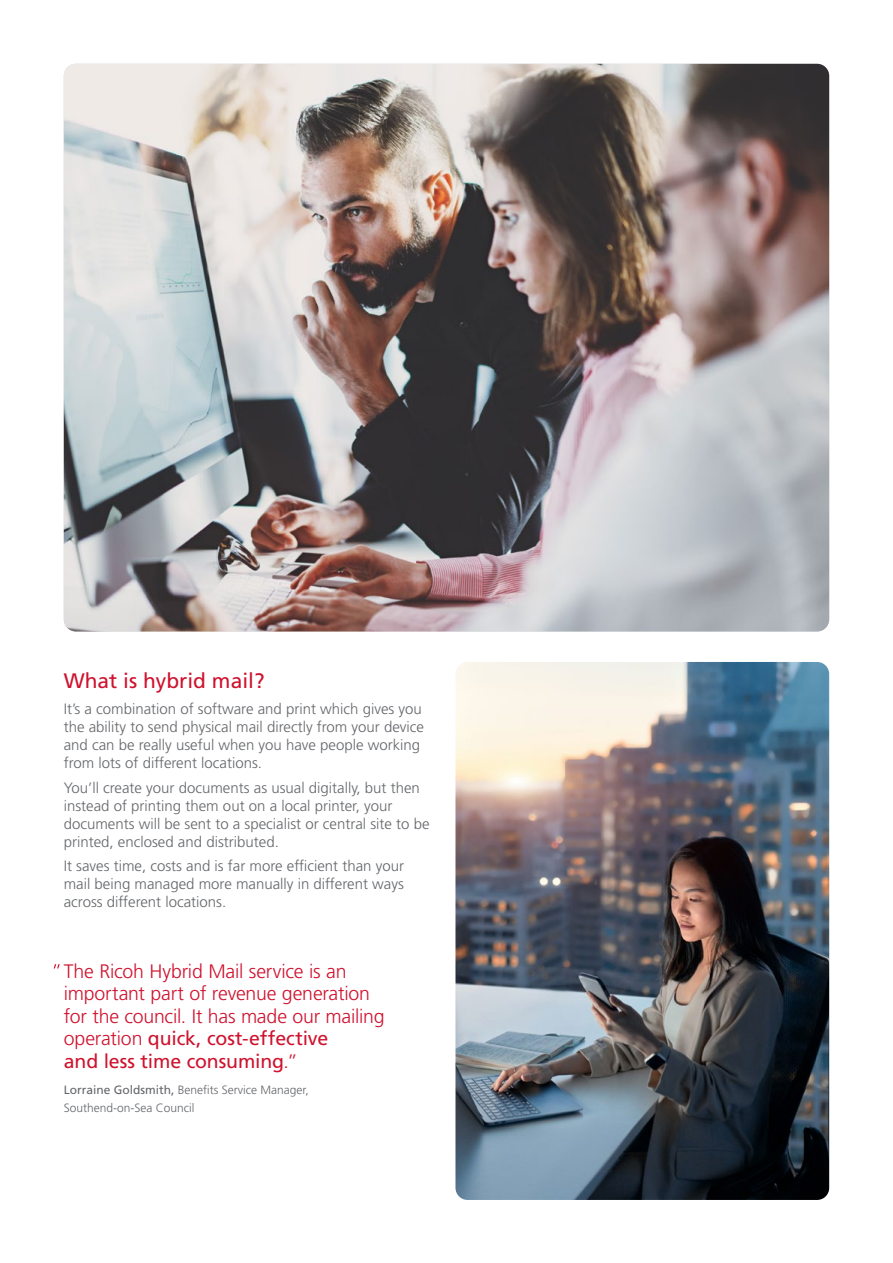
<style>
.page{position:relative;width:893px;height:1263px;background:#fff}
.page>*{position:absolute;margin:0;border:0;box-sizing:border-box;transform-origin:0 0}
.H2_Heading_18pt_light_RED{font:21px "Frutiger LT Std";color:#cf122e}
.QUOTE_Text{font:300 19.5px/22.5px "Frutiger LT Std";letter-spacing:-.01em;color:#cf122e}
.BODY_BLK{font:300 15px/18px "Frutiger LT Std";color:#64666a}
.H2_Heading_18pt_light_RED-2{font:300 12px/18px "Frutiger LT Std";color:#64666a}
.s1{font-weight:400}
</style>
<div class="page">
<img style="left:64px;top:64px;width:765px;height:567px">
<img style="left:455px;top:662px;width:374px;height:538px">
<svg style="left:54px;top:964px;width:6px;height:4px"></svg>
<p class="H2_Heading_18pt_light_RED" style="left:64px;top:668px;width:202px">What is hybrid mail?</p>
<p class="BODY_BLK" style="left:64px;top:700px;width:362px">It’s a combination of software and print which gives you the ability to send physical mail directly from your device and can be really useful when you have people working from lots of different locations.</p>
<p class="BODY_BLK" style="left:64px;top:778px;width:367px">You’ll create your documents as usual digitally, but then instead of printing them out on a local printer, your documents will be sent to a specialist or central site to be printed, enclosed and distributed.</p>
<p class="BODY_BLK" style="left:64px;top:857px;width:342px;text-align:justify">It saves time, costs and is far more efficient than your mail being managed more manually in different ways across different locations.</p>
<p class="QUOTE_Text" style="left:64px;top:960px;width:322px">The Ricoh Hybrid Mail service is an important part of revenue generation for the council. It has made our mailing operation <span class="s1">quick, cost-effective<br>and less time consuming</span>.”</p>
<p class="H2_Heading_18pt_light_RED-2" style="left:64px;top:1081px;width:246px"><span class="s1">Lorraine Goldsmith,</span> Benefits Service Manager,<br>Southend-on-Sea Council</p>
</div>
